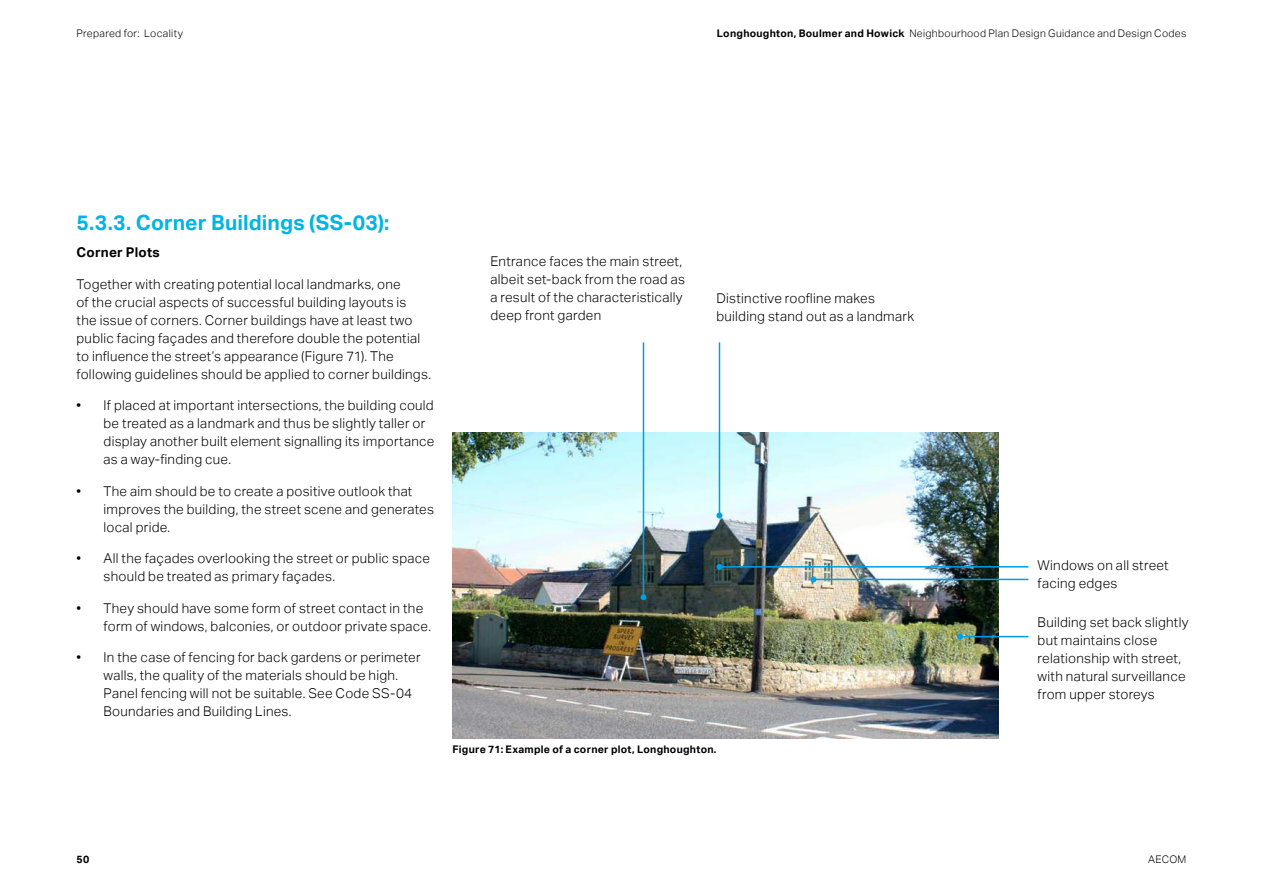
<style>
.page{position:relative;width:1263px;height:893px;background:#fff}
.page>*{position:absolute;margin:0;border:0;box-sizing:border-box;transform-origin:0 0}
.t1{font:700 21px "AECOM Sans";letter-spacing:.005em;color:#00b5e5}
.t2{font:300 13.5px/18px "AECOM Sans";letter-spacing:.02em;color:#000}
.t3{font:700 13.5px "AECOM Sans";letter-spacing:.015em;color:#000}
.t4{font:300 10.5px "AECOM Sans";letter-spacing:.025em;color:#000}
.t5{font:700 10.5px "AECOM Sans";letter-spacing:.025em;color:#000}
.s1{font-weight:700}
</style>
<div class="page">
<img style="left:452px;top:433px;width:546px;height:305px">
<hr style="left:643px;top:342px;width:1px;height:255px;background:#009fe3">
<svg style="left:640px;top:594px;width:6px;height:6px"></svg>
<hr style="left:719px;top:342px;width:1px;height:173px;background:#009fe3">
<svg style="left:716px;top:512px;width:6px;height:6px"></svg>
<hr style="left:960px;top:636px;width:68px;height:1px;background:#009fe3">
<svg style="left:957px;top:634px;width:6px;height:6px"></svg>
<hr style="left:813px;top:579px;width:215px;height:1px;background:#009fe3">
<svg style="left:810px;top:576px;width:6px;height:6px"></svg>
<hr style="left:719px;top:566px;width:309px;height:2px;background:#009fe3">
<svg style="left:716px;top:564px;width:6px;height:6px"></svg>
<p class="t4" style="left:77px;top:27px;width:108px">Prepared for: Locality</p>
<p class="t4" style="left:717px;top:27px;width:471px"><span class="s1">Longhoughton, Boulmer and Howick</span> Neighbourhood Plan Design Guidance and Design Codes</p>
<h1 class="t1" style="left:77px;top:211px;width:314px">5.3.3. Corner Buildings (SS-03):</h1>
<p class="t3" style="left:77px;top:245px;width:85px">Corner Plots</p>
<p class="t2" style="left:77px;top:275px;width:356px">Together with creating potential local landmarks, one<br>of the crucial aspects of successful building layouts is<br>the issue of corners. Corner buildings have at least two public facing façades and therefore double the potential to influence the street’s appearance (Figure 71). The following guidelines should be applied to corner buildings.</p>
<p class="t2" style="left:104px;top:397px;width:332px;text-indent:-27px">• If placed at important intersections, the building could be treated as a landmark and thus be slightly taller or display another built element signalling its importance as a way-finding cue.</p>
<p class="t2" style="left:104px;top:482px;width:332px;text-indent:-27px">• The aim should be to create a positive outlook that improves the building, the street scene and generates local pride.</p>
<p class="t2" style="left:104px;top:550px;width:328px;text-indent:-27px">• All the façades overlooking the street or public space should be treated as primary façades.</p>
<p class="t2" style="left:104px;top:599px;width:329px;text-indent:-27px">• They should have some form of street contact in the form of windows, balconies, or outdoor private space.</p>
<p class="t2" style="left:104px;top:649px;width:319px;text-indent:-27px">• In the case of fencing for back gardens or perimeter walls, the quality of the materials should be high.<br>Panel fencing will not be suitable. See Code SS-04<br>Boundaries and Building Lines.</p>
<p class="t2" style="left:490px;top:253px;width:196px">Entrance faces the main street, albeit set-back from the road as a result of the characteristically deep front garden</p>
<p class="t2" style="left:716px;top:289px;width:199px">Distinctive roofline makes building stand out as a landmark</p>
<p class="t5" style="left:452px;top:743px;width:266px">Figure 71: Example of a corner plot, Longhoughton.</p>
<p class="t2" style="left:1037px;top:556px;width:133px">Windows on all street facing edges</p>
<p class="t2" style="left:1037px;top:613px;width:152px">Building set back slightly but maintains close relationship with street, with natural surveillance from upper storeys</p>
<p class="t5" style="left:77px;top:853px;width:14px">50</p>
<p class="t4" style="left:1148px;top:853px;width:40px">AECOM</p>
</div>
